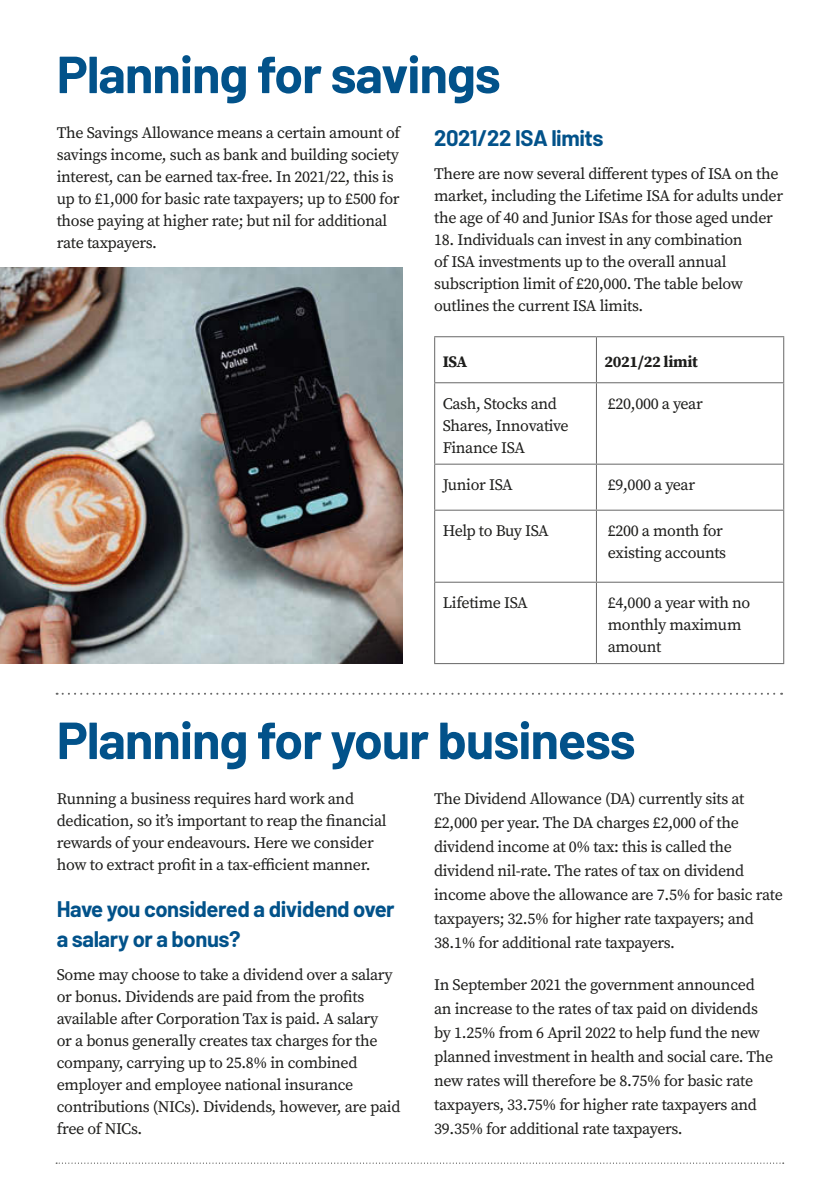
<style>
.page{position:relative;width:840px;height:1191px;background:#fff}
.page>*{position:absolute;margin:0;border:0;box-sizing:border-box;transform-origin:0 0}
.t1{font:700 52px "Barlow";letter-spacing:-.02em;color:#02528a}
.t2{font:700 22px/30px "Barlow";letter-spacing:-.02em;color:#02528a}
.t3{font:16px/22px "Source Serif Pro";letter-spacing:-.02em;color:#1d1d1b}
.t4{font:700 16px "Source Serif Pro";letter-spacing:-.02em;color:#1d1d1b}
.t5{font:16px "Source Serif Pro";letter-spacing:-.04em;color:#1d1d1b}
</style>
<div class="page">
<svg style="left:56px;top:1162px;width:727px;height:1px"></svg>
<img style="left:0;top:268px;width:403px;height:395px">
<svg style="left:57px;top:693px;width:724px;height:2px"></svg>
<hr style="left:434px;top:336px;width:162px;height:1px;background:#676767">
<hr style="left:434px;top:337px;width:1px;height:45px;background:#676767">
<hr style="left:596px;top:336px;width:187px;height:1px;background:#676767">
<hr style="left:595px;top:337px;width:1px;height:45px;background:#676767">
<hr style="left:782px;top:337px;width:1px;height:45px;background:#676767">
<hr style="left:434px;top:382px;width:162px;height:1px;background:#676767">
<hr style="left:434px;top:383px;width:1px;height:80px;background:#676767">
<hr style="left:596px;top:382px;width:187px;height:1px;background:#676767">
<hr style="left:595px;top:383px;width:1px;height:80px;background:#676767">
<hr style="left:782px;top:383px;width:1px;height:80px;background:#676767">
<hr style="left:434px;top:463px;width:162px;height:1px;background:#676767">
<hr style="left:434px;top:464px;width:1px;height:45px;background:#676767">
<hr style="left:596px;top:463px;width:187px;height:1px;background:#676767">
<hr style="left:595px;top:464px;width:1px;height:45px;background:#676767">
<hr style="left:782px;top:464px;width:1px;height:45px;background:#676767">
<hr style="left:434px;top:509px;width:162px;height:1px;background:#676767">
<hr style="left:434px;top:510px;width:1px;height:71px;background:#676767">
<hr style="left:596px;top:509px;width:187px;height:1px;background:#676767">
<hr style="left:595px;top:510px;width:1px;height:71px;background:#676767">
<hr style="left:782px;top:510px;width:1px;height:71px;background:#676767">
<hr style="left:434px;top:581px;width:162px;height:1px;background:#676767">
<hr style="left:434px;top:582px;width:1px;height:81px;background:#676767">
<hr style="left:596px;top:581px;width:187px;height:1px;background:#676767">
<hr style="left:595px;top:582px;width:1px;height:81px;background:#676767">
<hr style="left:782px;top:582px;width:1px;height:81px;background:#676767">
<hr style="left:434px;top:663px;width:162px;height:1px;background:#676767">
<hr style="left:596px;top:663px;width:187px;height:1px;background:#676767">
<h1 class="t1" style="left:57px;top:36px;width:445px">Planning for savings</h1>
<p class="t3" style="left:57px;top:121px;width:345px">The Savings Allowance means a certain amount of savings income, such as bank and building society interest, can be earned tax-free. In 2021/22, this is up to £1,000 for basic rate taxpayers; up to £500 for those paying at higher rate; but nil for additional rate taxpayers.</p>
<h2 class="t2" style="left:434px;top:121px;width:171px">2021/22 ISA limits</h2>
<p class="t3" style="left:434px;top:163px;width:350px">There are now several different types of ISA on the market, including the Lifetime ISA for adults under the age of 40 and Junior ISAs for those aged under</p>
<p class="t3" style="left:434px;top:229px;width:310px">18. Individuals can invest in any combination of ISA investments up to the overall annual subscription limit of £20,000. The table below outlines the current ISA limits.</p>
<p class="t4" style="left:442px;top:351px;width:26px">ISA</p>
<p class="t4" style="left:604px;top:351px;width:95px">2021/22 limit</p>
<p class="t3" style="left:442px;top:392px;width:127px">Cash, Stocks and<br>Shares, Innovative<br>Finance ISA</p>
<p class="t3" style="left:607px;top:392px;width:96px">£20,000 a year</p>
<p class="t3" style="left:442px;top:474px;width:72px">Junior ISA</p>
<p class="t3" style="left:607px;top:474px;width:89px">£9,000 a year</p>
<p class="t5" style="left:442px;top:520px;width:108px">Help to Buy ISA</p>
<p class="t3" style="left:607px;top:520px;width:120px">£200 a month for existing accounts</p>
<p class="t3" style="left:442px;top:592px;width:87px">Lifetime ISA</p>
<p class="t3" style="left:607px;top:592px;width:144px">£4,000 a year with no monthly maximum amount</p>
<h1 class="t1" style="left:57px;top:702px;width:580px">Planning for your business</h1>
<p class="t3" style="left:57px;top:787px;width:331px">Running a business requires hard work and dedication, so it’s important to reap the financial rewards of your endeavours. Here we consider how to extract profit in a tax-efficient manner.</p>
<h2 class="t2" style="left:57px;top:892px;width:339px">Have you considered a dividend over a salary or a bonus?</h2>
<p class="t3" style="left:57px;top:963px;width:345px">Some may choose to take a dividend over a salary or bonus. Dividends are paid from the profits available after Corporation Tax is paid. A salary<br>or a bonus generally creates tax charges for the company, carrying up to 25.8% in combined employer and employee national insurance contributions (NICs). Dividends, however, are paid free of NICs.</p>
<p class="t3" style="left:434px;top:786px;width:350px;line-height:24.2px">The Dividend Allowance (DA) currently sits at £2,000 per year. The DA charges £2,000 of the dividend income at 0% tax: this is called the dividend nil-rate. The rates of tax on dividend income above the allowance are 7.5% for basic rate taxpayers; 32.5% for higher rate taxpayers; and 38.1% for additional rate taxpayers.</p>
<p class="t3" style="left:434px;top:972px;width:340px;line-height:24.2px">In September 2021 the government announced an increase to the rates of tax paid on dividends by 1.25% from 6 April 2022 to help fund the new planned investment in health and social care. The new rates will therefore be 8.75% for basic rate taxpayers, 33.75% for higher rate taxpayers and 39.35% for additional rate taxpayers.</p>
</div>
